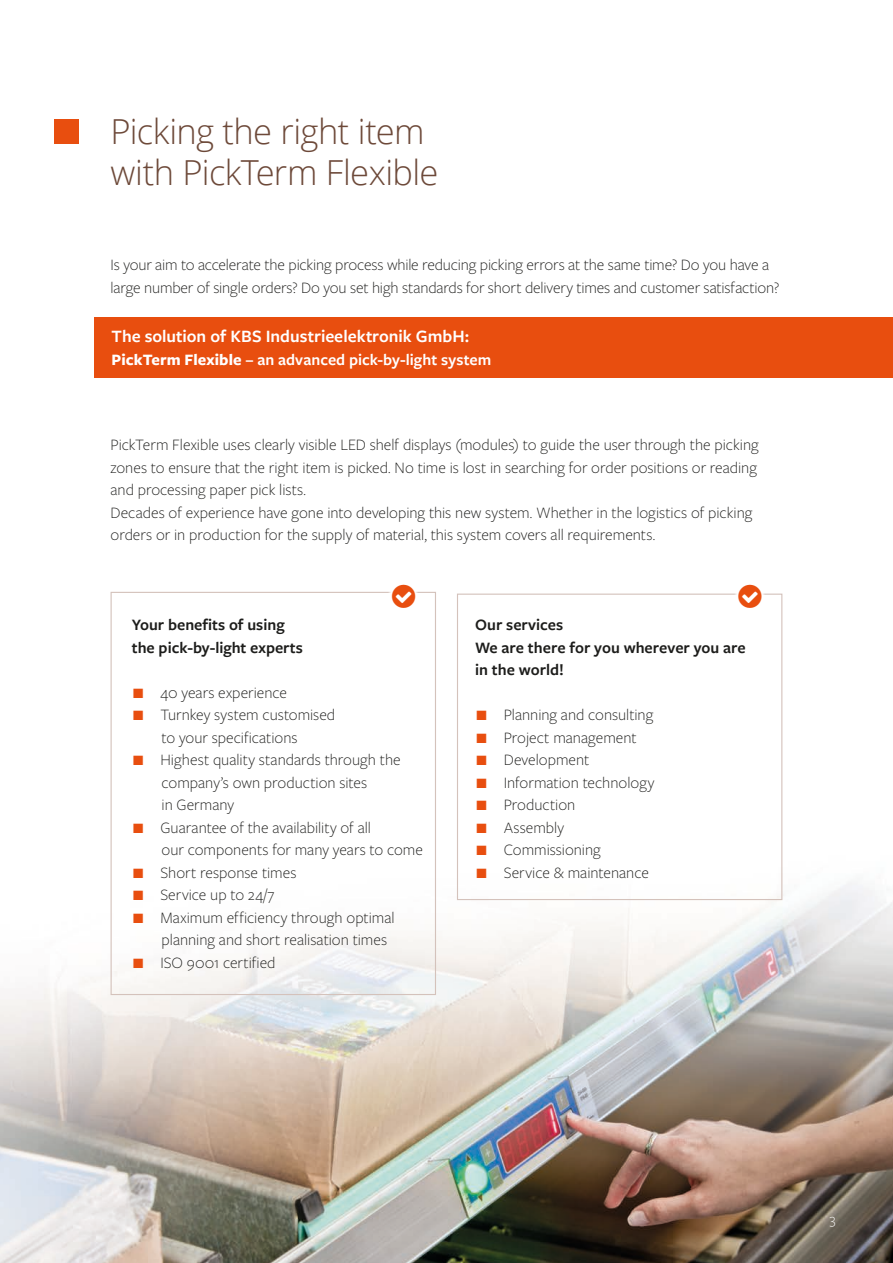
<style>
.page{position:relative;width:893px;height:1263px;background:#fff}
.page>*{position:absolute;margin:0;border:0;box-sizing:border-box;transform-origin:0 0}
.t1{font:300 34.5px/41.4px "Open Sans";letter-spacing:-.02em;color:#6d4939}
.t2{font:600 18px "Freight Sans Pro";letter-spacing:-.005em;color:#fff}
.t3{font:300 16.5px/22.5px "Freight Sans Pro";color:#1d1d1b}
.t4{font:600 16.5px/22.5px "Freight Sans Pro";color:#1d1d1b}
.t5{font:600 16.5px "Freight Sans Pro";letter-spacing:.005em;color:#fff}
.t6{font:300 15px "Freight Sans Pro";color:#fff}
.s1{font-weight:700}
.s2{color:#e84e0f}
</style>
<div class="page">
<img style="left:1px;top:829px;width:892px;height:434px">
<div style="left:54px;top:119px;width:25px;height:25px;background:#e84e0f"></div>
<img style="left:0;top:0;width:1px;height:1263px">
<div style="left:111px;top:592px;width:325px;height:403px;border:1px solid #d4c2bb"></div>
<div style="left:388px;top:581px;width:31px;height:31px;background:#fff"></div>
<div style="left:457px;top:594px;width:325px;height:306px;border:1px solid #d4c2bb"></div>
<div style="left:734px;top:581px;width:31px;height:31px;background:#fff"></div>
<div style="left:95px;top:317px;width:798px;height:60px;background:#e84e0f"></div>
<h1 class="t1" style="left:111px;top:110px;width:329px">Picking the right item with PickTerm Flexible</h1>
<p class="t3" style="left:111px;top:253px;width:670px">Is your aim to accelerate the picking process while reducing picking errors at the same time? Do you have a large number of single orders? Do you set high standards for short delivery times and customer satisfaction?</p>
<p class="t2" style="left:112px;top:324px;width:359px">The solution of KBS Industrieelektronik GmbH:</p>
<p class="t5" style="left:112px;top:348px;width:381px"><span class="s1">PickTerm Flexible</span> – an advanced pick-by-light system</p>
<p class="t3" style="left:111px;top:433px;width:650px">PickTerm Flexible uses clearly visible LED shelf displays (modules) to guide the user through the picking zones to ensure that the right item is picked. No time is lost in searching for order positions or reading and processing paper pick lists.<br>Decades of experience have gone into developing this new system. Whether in the logistics of picking orders or in production for the supply of material, this system covers all requirements.</p>
<p class="t4" style="left:132px;top:613px;width:173px">Your benefits of using the pick-by-light experts</p>
<p class="t3" style="left:133px;top:680px;width:156px"><span class="s2">■</span> 40 years experience</p>
<p class="t3" style="left:133px;top:703px;width:204px;text-align:center"><span class="s2">■</span> Turnkey system customised to your specifications</p>
<p class="t3" style="left:162px;top:748px;width:241px;text-indent:-29px"><span class="s2">■</span> Highest quality standards through the company’s own production sites<br>in Germany</p>
<p class="t3" style="left:162px;top:815px;width:263px;text-indent:-29px"><span class="s2">■</span> Guarantee of the availability of all<br>our components for many years to come</p>
<p class="t3" style="left:133px;top:860px;width:165px"><span class="s2">■</span> Short response times</p>
<p class="t3" style="left:133px;top:883px;width:143px"><span class="s2">■</span> Service up to 24/7</p>
<p class="t3" style="left:162px;top:905px;width:234px;text-indent:-29px"><span class="s2">■</span> Maximum efficiency through optimal planning and short realisation times</p>
<p class="t3" style="left:133px;top:950px;width:144px"><span class="s2">■</span> ISO 9001 certified</p>
<p class="t4" style="left:475px;top:613px;width:272px">Our services<br>We are there for you wherever you are in the world!</p>
<p class="t3" style="left:476px;top:703px;width:178px"><span class="s2">■</span> Planning and consulting</p>
<p class="t3" style="left:476px;top:725px;width:162px"><span class="s2">■</span> Project management</p>
<p class="t3" style="left:476px;top:748px;width:114px"><span class="s2">■</span> Development</p>
<p class="t3" style="left:476px;top:770px;width:179px"><span class="s2">■</span> Information technology</p>
<p class="t3" style="left:476px;top:793px;width:100px"><span class="s2">■</span> Production</p>
<p class="t3" style="left:476px;top:815px;width:89px"><span class="s2">■</span> Assembly</p>
<p class="t3" style="left:476px;top:838px;width:126px"><span class="s2">■</span> Commissioning</p>
<p class="t3" style="left:476px;top:860px;width:174px"><span class="s2">■</span> Service &amp; maintenance</p>
<p class="t6" style="left:829px;top:1209px;width:8px">3</p>
</div>
